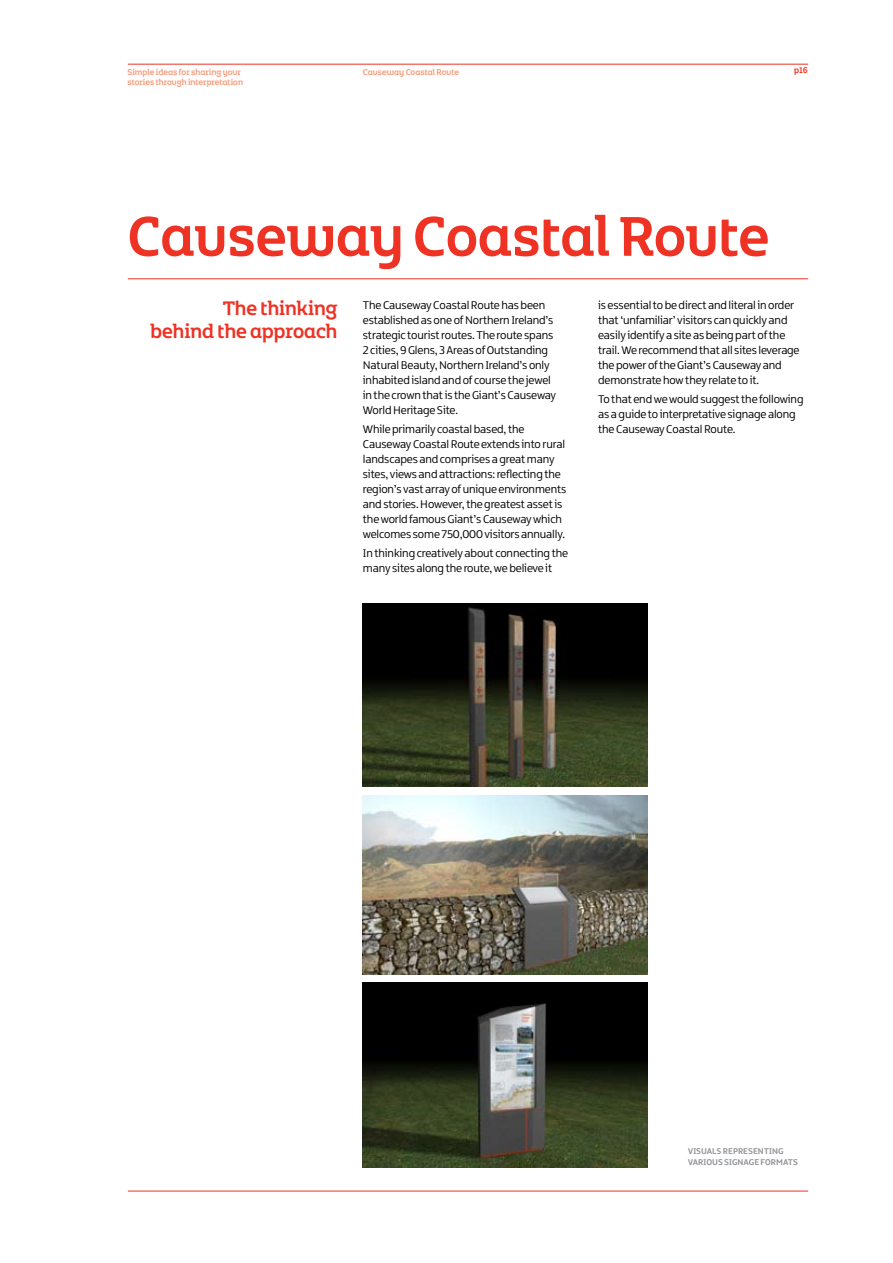
<style>
.page{position:relative;width:893px;height:1263px;background:#fff}
.page>*{position:absolute;margin:0;border:0;box-sizing:border-box;transform-origin:0 0}
.t1{font:60px "NITB Headline BETA";color:#ee3224}
.t2{font:21px/22.5px "NITB Headline BETA";color:#ee3224;text-align:right}
.t3{font:300 12px/15px "NITB Text BETA";letter-spacing:-.01em;color:#000}
.t4{font:9px "NITB Headline BETA";color:#f79b7b}
.t5{font:700 9px/10.8px "NITB Text BETA";color:#939598}
.t6{font:9px "NITB Headline BETA";color:#ee3224}
</style>
<div class="page">
<hr style="left:128px;top:64px;width:680px;height:1px;background:#ee3224">
<hr style="left:128px;top:1191px;width:680px;height:1px;background:#ee3224">
<hr style="left:128px;top:278px;width:680px;height:1px;background:#ee3224">
<img style="left:363px;top:604px;width:285px;height:182px">
<img style="left:363px;top:796px;width:285px;height:178px">
<img style="left:363px;top:982px;width:285px;height:185px">
<p class="t4" style="left:128px;top:66px;width:115px">Simple ideas for sharing your</p>
<p class="t4" style="left:363px;top:66px;width:98px">Causeway Coastal Route</p>
<p class="t4" style="left:128px;top:76px;width:117px">stories through interpretation</p>
<p class="t6" style="left:794px;top:65px;width:15px">p16</p>
<h1 class="t1" style="left:128px;top:198px;width:643px">Causeway Coastal Route</h1>
<h2 class="t2" style="left:150px;top:297px;width:188px">The thinking<br>behind the approach</h2>
<p class="t3" style="left:363px;top:297px;width:195px">The Causeway Coastal Route has been established as one of Northern Ireland’s strategic tourist routes. The route spans 2 cities, 9 Glens, 3 Areas of Outstanding NaturalBeauty,NorthernIreland’sonly inhabited island and of course the jewel in the crown that is the Giant’s Causeway World Heritage Site.</p>
<p class="t3" style="left:363px;top:422px;width:205px">While primarily coastal based, the Causeway Coastal Route extends into rural landscapes and comprises a great many sites, views and attractions: reflecting the region’s vast array of unique environments and stories. However, the greatest asset is the world famous Giant’s Causeway which welcomes some 750,000 visitors annually.</p>
<p class="t3" style="left:363px;top:546px;width:207px">In thinking creatively about connecting the many sites along the route, we believe it</p>
<p class="t3" style="left:598px;top:297px;width:203px">is essential to be direct and literal in order that ‘unfamiliar’ visitors can quickly and easily identify a site as being part of the trail. We recommend that all sites leverage the power of the Giant’s Causeway and demonstrate how they relate to it.</p>
<p class="t3" style="left:598px;top:392px;width:207px">To that end we would suggest the following as a guide to interpretative signage along the Causeway Coastal Route.</p>
<p class="t5" style="left:688px;top:1145px;width:106px">VISUALS REPRESENTING<br>VARIOUSSIGNAGE FORMATS</p>
</div>
